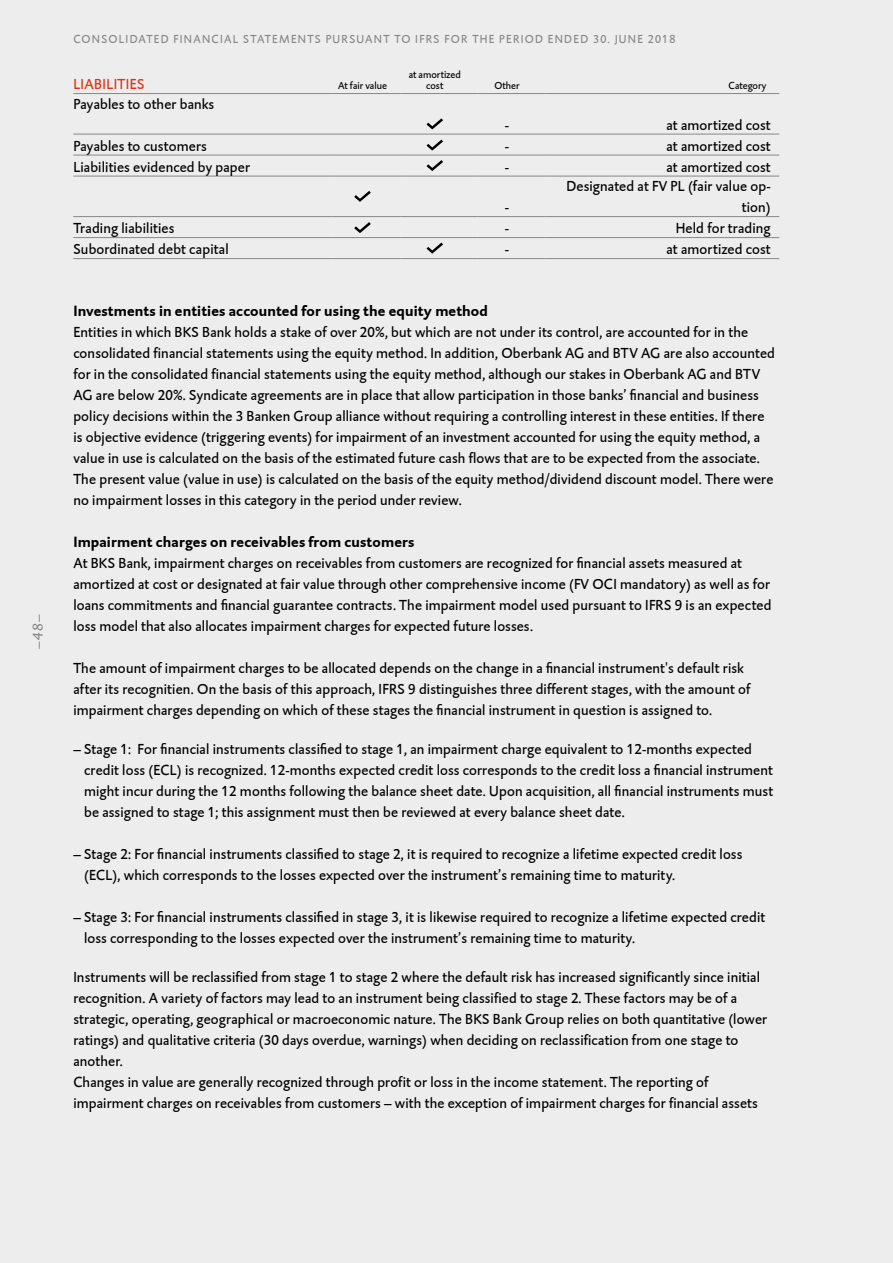
<style>
.page{position:relative;width:893px;height:1263px;background:#ededed}
.page>*{position:absolute;margin:0;border:0;box-sizing:border-box;transform-origin:0 0}
.t1{font:15px/21px "DTL Caspari T";letter-spacing:.01em;color:#000}
.t2{font:700 15px "DTL Caspari T";letter-spacing:.01em;color:#000}
.t3{font:15px "DTL Caspari T";letter-spacing:.03em;color:#e33010}
.t4{font:italic 15px "DTL Caspari T";color:#878787}
.t5{font:12px "DTL Caspari T";letter-spacing:.1em;color:#878787}
.t6{font:10.5px/11.2px "DTL Caspari T";color:#000;text-align:center}
</style>
<div class="page">
<hr style="left:73px;top:93px;width:260px;height:1px;background:#878787">
<hr style="left:333px;top:93px;width:68px;height:1px;background:#878787">
<hr style="left:401px;top:93px;width:76px;height:1px;background:#878787">
<hr style="left:477px;top:93px;width:68px;height:1px;background:#878787">
<hr style="left:545px;top:93px;width:234px;height:1px;background:#878787">
<hr style="left:73px;top:134px;width:260px;height:1px;background:#878787">
<hr style="left:477px;top:134px;width:68px;height:1px;background:#878787">
<hr style="left:545px;top:134px;width:234px;height:1px;background:#878787">
<hr style="left:73px;top:155px;width:260px;height:1px;background:#878787">
<hr style="left:477px;top:155px;width:68px;height:1px;background:#878787">
<hr style="left:545px;top:155px;width:234px;height:1px;background:#878787">
<hr style="left:73px;top:176px;width:260px;height:1px;background:#878787">
<hr style="left:477px;top:176px;width:68px;height:1px;background:#878787">
<hr style="left:545px;top:176px;width:234px;height:1px;background:#878787">
<hr style="left:73px;top:216px;width:260px;height:1px;background:#878787">
<hr style="left:477px;top:216px;width:68px;height:1px;background:#878787">
<hr style="left:545px;top:216px;width:234px;height:1px;background:#878787">
<hr style="left:73px;top:237px;width:260px;height:1px;background:#878787">
<hr style="left:477px;top:237px;width:68px;height:1px;background:#878787">
<hr style="left:545px;top:237px;width:234px;height:1px;background:#878787">
<hr style="left:73px;top:258px;width:260px;height:1px;background:#878787">
<hr style="left:477px;top:258px;width:68px;height:1px;background:#878787">
<hr style="left:545px;top:258px;width:234px;height:1px;background:#878787">
<hr style="left:333px;top:134px;width:68px;height:1px;background:#878787">
<hr style="left:401px;top:134px;width:76px;height:1px;background:#878787">
<hr style="left:333px;top:155px;width:68px;height:1px;background:#878787">
<hr style="left:401px;top:155px;width:76px;height:1px;background:#878787">
<hr style="left:333px;top:176px;width:68px;height:1px;background:#878787">
<hr style="left:401px;top:176px;width:76px;height:1px;background:#878787">
<hr style="left:333px;top:216px;width:68px;height:1px;background:#878787">
<hr style="left:401px;top:216px;width:76px;height:1px;background:#878787">
<hr style="left:333px;top:237px;width:68px;height:1px;background:#878787">
<hr style="left:401px;top:237px;width:76px;height:1px;background:#878787">
<hr style="left:333px;top:258px;width:68px;height:1px;background:#878787">
<hr style="left:401px;top:258px;width:76px;height:1px;background:#878787">
<svg style="left:426px;top:118px;width:17px;height:11px"></svg>
<svg style="left:426px;top:140px;width:17px;height:11px"></svg>
<svg style="left:426px;top:160px;width:17px;height:11px"></svg>
<svg style="left:354px;top:191px;width:17px;height:11px"></svg>
<svg style="left:354px;top:222px;width:17px;height:11px"></svg>
<svg style="left:426px;top:243px;width:17px;height:11px"></svg>
<p class="t4" style="left:28px;top:649px;width:36px;rotate:-90deg">–48–</p>
<p class="t5" style="left:73px;top:31px;width:604px">CONSOLIDATED FINANCIAL STATEMENTS PURSUANT TO IFRS FOR THE PERIOD ENDED 30. JUNE 2018</p>
<p class="t3" style="left:73px;top:75px;width:73px">LIABILITIES</p>
<p class="t6" style="left:338px;top:80px;width:50px">At fair value</p>
<p class="t6" style="left:409px;top:69px;width:54px">at amortized cost</p>
<p class="t6" style="left:494px;top:80px;width:27px">Other</p>
<p class="t6" style="left:728px;top:80px;width:39px">Category</p>
<p class="t1" style="left:73px;top:93px;width:142px">Payables to other banks</p>
<p class="t1" style="left:505px;top:114px;width:6px">-</p>
<p class="t1" style="left:666px;top:114px;width:106px">at amortized cost</p>
<p class="t1" style="left:73px;top:135px;width:135px">Payables to customers</p>
<p class="t1" style="left:505px;top:135px;width:6px">-</p>
<p class="t1" style="left:666px;top:135px;width:106px">at amortized cost</p>
<p class="t1" style="left:73px;top:156px;width:178px">Liabilities evidenced by paper</p>
<p class="t1" style="left:505px;top:156px;width:6px">-</p>
<p class="t1" style="left:666px;top:156px;width:106px">at amortized cost</p>
<p class="t1" style="left:505px;top:197px;width:6px">-</p>
<p class="t1" style="left:566px;top:176px;width:206px;text-align:right">Designated at FV PL (fair value op&shy;tion)</p>
<p class="t1" style="left:73px;top:218px;width:103px">Trading liabilities</p>
<p class="t1" style="left:505px;top:218px;width:6px">-</p>
<p class="t1" style="left:676px;top:218px;width:97px">Held for trading</p>
<p class="t1" style="left:73px;top:239px;width:157px">Subordinated debt capital</p>
<p class="t1" style="left:505px;top:239px;width:6px">-</p>
<p class="t1" style="left:666px;top:239px;width:106px">at amortized cost</p>
<p class="t2" style="left:73px;top:301px;width:416px">Investments in entities accounted for using the equity method</p>
<p class="t1" style="left:73px;top:321px;width:703px">Entities in which BKS Bank holds a stake of over 20%, but which are not under its control, are accounted for in the consolidated financial statements using the equity method. In addition, Oberbank AG and BTV AG are also accounted for in the consolidated financial statements using the equity method, although our stakes in Oberbank AG and BTV AG are below 20%. Syndicate agreements are in place that allow participation in those banks’ financial and business policy decisions within the 3 Banken Group alliance without requiring a controlling interest in these entities. If there is objective evidence (triggering events) for impairment of an investment accounted for using the equity method, a value in use is calculated on the basis of the estimated future cash flows that are to be expected from the associate.<br>The present value (value in use) is calculated on the basis of the equity method/dividend discount model. There were no impairment losses in this category in the period under review.</p>
<p class="t2" style="left:73px;top:532px;width:343px">Impairment charges on receivables from customers</p>
<p class="t1" style="left:73px;top:552px;width:700px">At BKS Bank, impairment charges on receivables from customers are recognized for financial assets measured at amortized at cost or designated at fair value through other comprehensive income (FV OCI mandatory) as well as for loans commitments and financial guarantee contracts. The impairment model used pursuant to IFRS 9 is an expected loss model that also allocates impairment charges for expected future losses.</p>
<p class="t1" style="left:73px;top:657px;width:678px">The amount of impairment charges to be allocated depends on the change in a financial instrument's default risk after its recognitien. On the basis of this approach, IFRS 9 distinguishes three different stages, with the amount of impairment charges depending on which of these stages the financial instrument in question is assigned to.</p>
<p class="t1" style="left:84px;top:738px;width:691px;text-indent:-11px">– Stage 1: For financial instruments classified to stage 1, an impairment charge equivalent to 12-months expected credit loss (ECL) is recognized. 12-months expected credit loss corresponds to the credit loss a financial instrument might incur during the 12 months following the balance sheet date. Upon acquisition, all financial instruments must be assigned to stage 1; this assignment must then be reviewed at every balance sheet date.</p>
<p class="t1" style="left:84px;top:843px;width:660px;text-indent:-11px">– Stage 2: For financial instruments classified to stage 2, it is required to recognize a lifetime expected credit loss (ECL), which corresponds to the losses expected over the instrument’s remaining time to maturity.</p>
<p class="t1" style="left:84px;top:906px;width:683px;text-indent:-11px">– Stage 3: For financial instruments classified in stage 3, it is likewise required to recognize a lifetime expected credit loss corresponding to the losses expected over the instrument’s remaining time to maturity.</p>
<p class="t1" style="left:73px;top:966px;width:695px">Instruments will be reclassified from stage 1 to stage 2 where the default risk has increased significantly since initial recognition. A variety of factors may lead to an instrument being classified to stage 2. These factors may be of a strategic, operating, geographical or macroeconomic nature. The BKS Bank Group relies on both quantitative (lower ratings) and qualitative criteria (30 days overdue, warnings) when deciding on reclassification from one stage to another.<br>Changes in value are generally recognized through profit or loss in the income statement. The reporting of impairment charges on receivables from customers – with the exception of impairment charges for financial assets</p>
</div>
